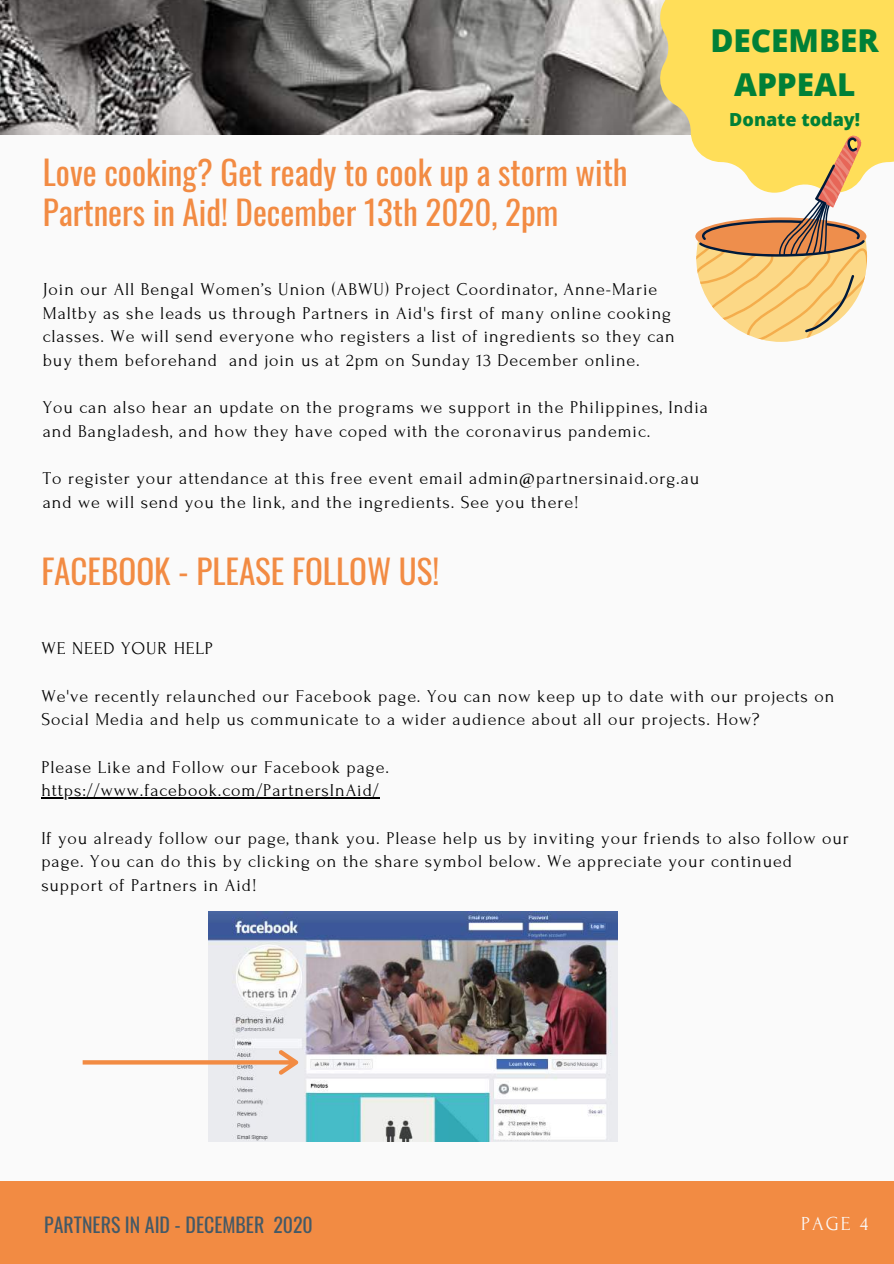
<style>
.page{position:relative;width:894px;height:1264px;background:#fff}
.page>*{position:absolute;margin:0;border:0;box-sizing:border-box;transform-origin:0 0}
.t1{font:33.15px/39.5px "Oswald";color:#f28b43}
.t2{font:800 31.5px/44px "Open Sans";color:#008037;text-align:center}
.t3{font:19.8px "Oswald";color:#435967}
.t4{font:19.8px "Forum";color:#fafafa}
.t5{font:18px/23.7px "Forum";letter-spacing:.05em;color:#000}
.t6{font:800 18px "Open Sans";color:#008037}
</style>
<div class="page">
<div style="left:0;top:0;width:893px;height:1263px;background:#fafafa"></div>
<div style="left:0;top:1181px;width:893px;height:82px;background:#f28b43"></div>
<img style="left:0;top:0;width:660px;height:134px">
<div style="left:660px;top:0;width:233px;height:193px;background:#ffde59"></div>
<hr style="left:41px;top:797px;width:338px;height:1px;background:#000">
<img style="left:209px;top:911px;width:408px;height:230px">
<svg style="left:83px;top:1049px;width:215px;height:25px"></svg>
<svg style="left:695px;top:135px;width:171px;height:207px"></svg>
<h1 class="t1" style="left:43px;top:151px;width:586px">Love cooking? Get ready to cook up a storm with<br>Partners in Aid! December 13th 2020, 2pm</h1>
<h2 class="t2" style="left:710px;top:18px;width:170px">DECEMBER<br>APPEAL</h2>
<p class="t6" style="left:729px;top:106px;width:132px">Donate today!</p>
<p class="t5" style="left:43px;top:278px;width:633px">Join our All Bengal Women’s Union (ABWU) Project Coordinator, Anne-Marie Maltby as she leads us through Partners in Aid's first of many online cooking classes. We will send everyone who registers a list of ingredients so they can buy them beforehand and join us at 2pm on Sunday 13 December online.</p>
<p class="t5" style="left:43px;top:396px;width:666px">You can also hear an update on the programs we support in the Philippines, India and Bangladesh, and how they have coped with the coronavirus pandemic.</p>
<p class="t5" style="left:43px;top:467px;width:657px">To register your attendance at this free event email admin@partnersinaid.org.au and we will send you the link, and the ingredients. See you there!</p>
<h1 class="t1" style="left:41px;top:550px;width:399px">FACEBOOK - PLEASE FOLLOW US!</h1>
<p class="t5" style="left:41px;top:637px;width:173px">WE NEED YOUR HELP</p>
<p class="t5" style="left:41px;top:684px;width:794px">We've recently relaunched our Facebook page. You can now keep up to date with our projects on<br>Social Media and help us communicate to a wider audience about all our projects. How?</p>
<p class="t5" style="left:41px;top:755px;width:349px">Please Like and Follow our Facebook page. https://www.facebook.com/PartnersInAid/</p>
<p class="t5" style="left:41px;top:826px;width:809px">If you already follow our page, thank you. Please help us by inviting your friends to also follow our page. You can do this by clicking on the share symbol below. We appreciate your continued support of Partners in Aid!</p>
<p class="t3" style="left:44px;top:1209px;width:270px">PARTNERS IN AID - DECEMBER 2020</p>
<p class="t4" style="left:801px;top:1212px;width:68px">PAGE 4</p>
</div>
